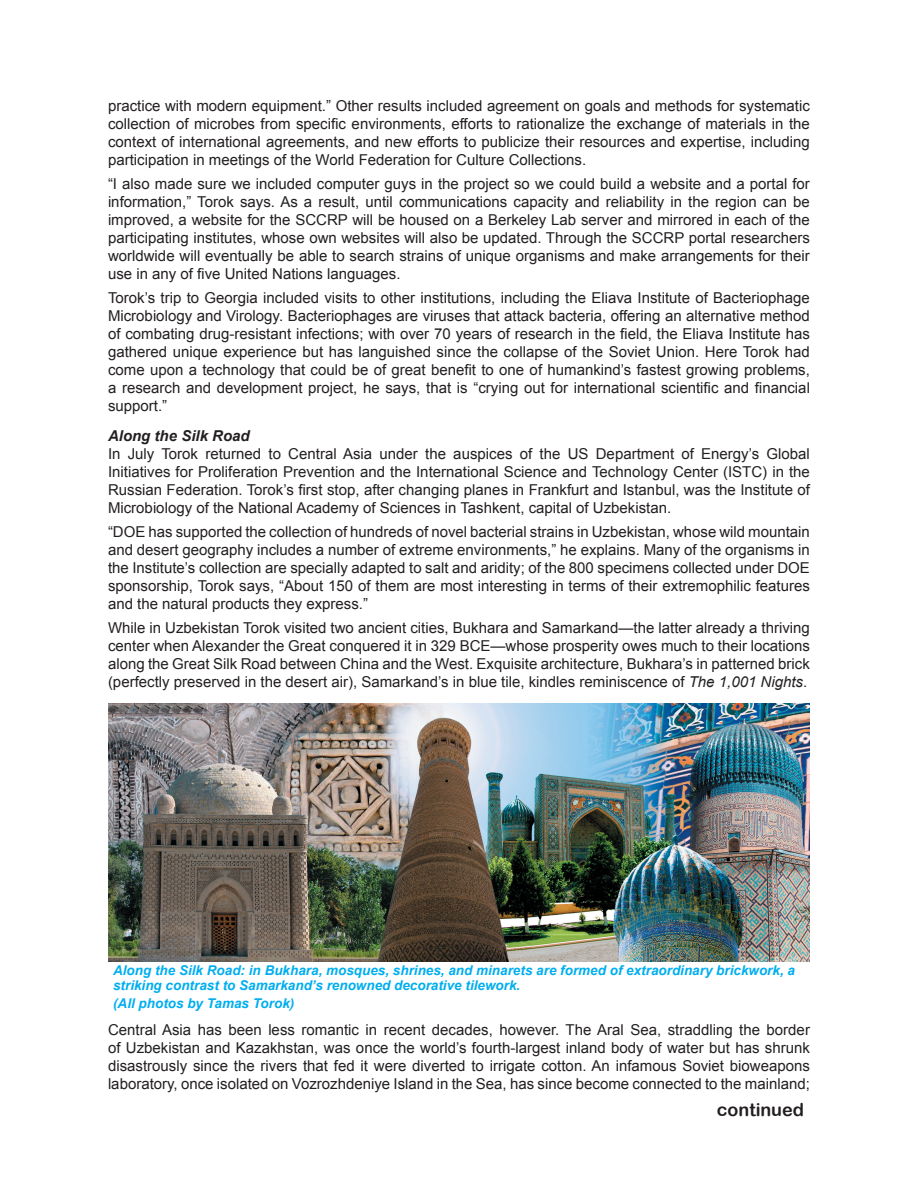
<style>
.page{position:relative;width:918px;height:1188px;background:#fff}
.page>*{position:absolute;margin:0;border:0;box-sizing:border-box;transform-origin:0 0}
.t1{font:18px "Arial Rounded MT Bold";color:#231f20}
.t2{font:15px/18px "Arial";color:#231f20;text-align:justify}
.t3{font:italic 700 15px "Arial";color:#231f20}
.t4{font:italic 700 13.5px/15px "Arial";color:#00aeef}
.s1{font-style:italic}
</style>
<div class="page">
<img style="left:108px;top:704px;width:702px;height:257px">
<p class="t2" style="left:108px;top:97px;width:703px">practice with modern equipment.” Other results included agreement on goals and methods for systematic collection of microbes from specific environments, efforts to rationalize the exchange of materials in the context of international agreements, and new efforts to publicize their resources and expertise, including participation in meetings of the World Federation for Culture Collections.</p>
<p class="t2" style="left:108px;top:175px;width:703px">“I also made sure we included computer guys in the project so we could build a website and a portal for information,” Torok says. As a result, until communications capacity and reliability in the region can be improved, a website for the SCCRP will be housed on a Berkeley Lab server and mirrored in each of the participating institutes, whose own websites will also be updated. Through the SCCRP portal researchers worldwide will eventually be able to search strains of unique organisms and make arrangements for their use in any of five United Nations languages.</p>
<p class="t2" style="left:108px;top:289px;width:703px">Torok’s trip to Georgia included visits to other institutions, including the Eliava Institute of Bacteriophage Microbiology and Virology. Bacteriophages are viruses that attack bacteria, offering an alternative method of combating drug-resistant infections; with over 70 years of research in the field, the Eliava Institute has gathered unique experience but has languished since the collapse of the Soviet Union. Here Torok had come upon a technology that could be of great benefit to one of humankind’s fastest growing problems, a research and development project, he says, that is “crying out for international scientific and financial support.”</p>
<p class="t3" style="left:108px;top:426px;width:143px">Along the Silk Road</p>
<p class="t2" style="left:108px;top:445px;width:704px">In July Torok returned to Central Asia under the auspices of the US Department of Energy’s Global Initiatives for Proliferation Prevention and the International Science and Technology Center (ISTC) in the Russian Federation. Torok’s first stop, after changing planes in Frankfurt and Istanbul, was the Institute of Microbiology of the National Academy of Sciences in Tashkent, capital of Uzbekistan.</p>
<p class="t2" style="left:108px;top:523px;width:703px">“DOE has supported the collection of hundreds of novel bacterial strains in Uzbekistan, whose wild mountain and desert geography includes a number of extreme environments,” he explains. Many of the organisms in the Institute’s collection are specially adapted to salt and aridity; of the 800 specimens collected under DOE sponsorship, Torok says, “About 150 of them are most interesting in terms of their extremophilic features and the natural products they express.”</p>
<p class="t2" style="left:108px;top:619px;width:703px">While in Uzbekistan Torok visited two ancient cities, Bukhara and Samarkand—the latter already a thriving center when Alexander the Great conquered it in 329 BCE—whose prosperity owes much to their locations along the Great Silk Road between China and the West. Exquisite architecture, Bukhara’s in patterned brick (perfectly preserved in the desert air), Samarkand’s in blue tile, kindles reminiscence of <span class="s1">The 1,001 Nights</span>.</p>
<p class="t4" style="left:113px;top:963px;width:683px">Along the Silk Road: in Bukhara, mosques, shrines, and minarets are formed of extraordinary brickwork, a striking contrast to Samarkand’s renowned decorative tilework.</p>
<p class="t4" style="left:113px;top:996px;width:183px">(All photos by Tamas Torok)</p>
<p class="t2" style="left:108px;top:1021px;width:703px">Central Asia has been less romantic in recent decades, however. The Aral Sea, straddling the border of Uzbekistan and Kazakhstan, was once the world’s fourth-largest inland body of water but has shrunk disastrously since the rivers that fed it were diverted to irrigate cotton. An infamous Soviet bioweapons laboratory, once isolated on Vozrozhdeniye Island in the Sea, has since become connected to the mainland;</p>
<p class="t1" style="left:717px;top:1099px;width:89px">continued</p>
</div>
